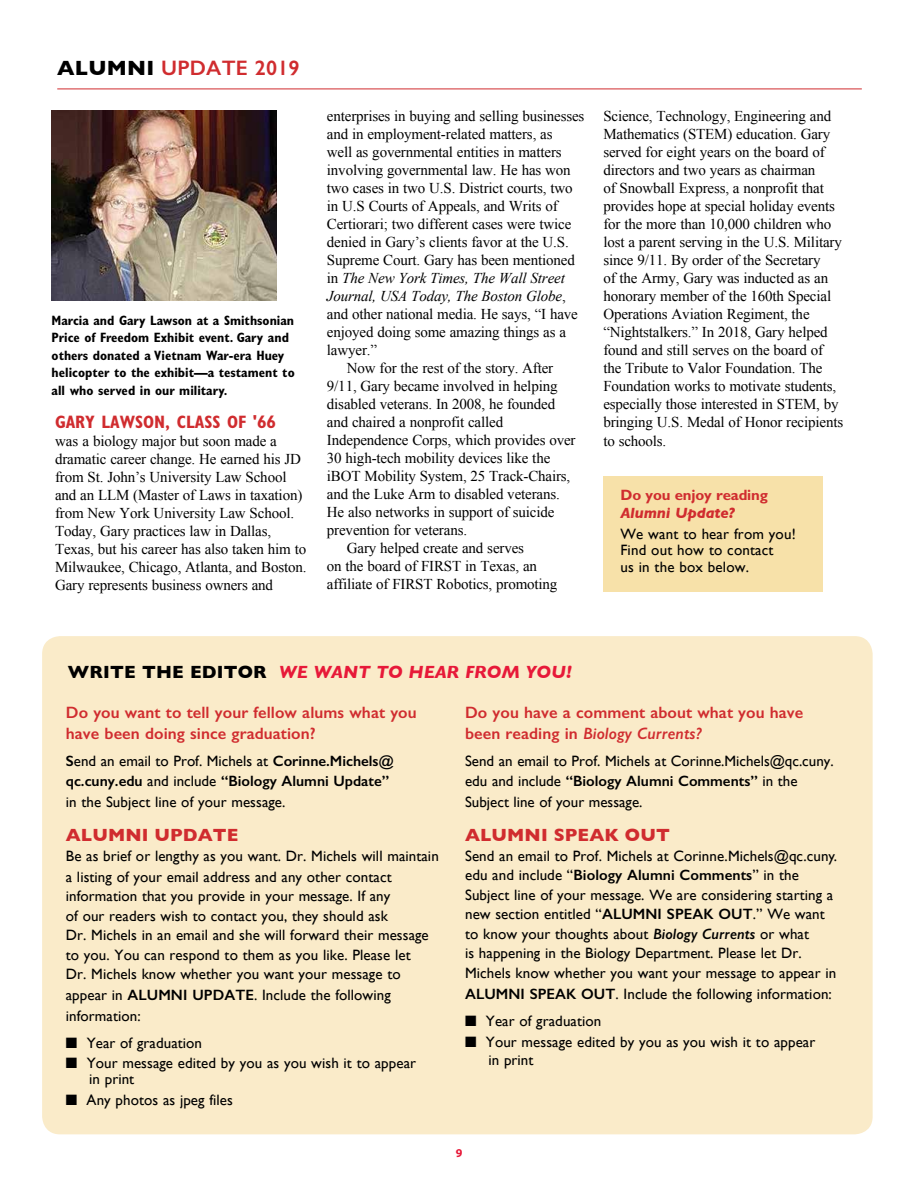
<style>
.page{position:relative;width:918px;height:1188px;background:#fff}
.page>*{position:absolute;margin:0;border:0;box-sizing:border-box;transform-origin:0 0}
.t1{font:600 21px "Gill Sans";letter-spacing:.01em;color:#d02c2f}
.t2{font:italic 700 18px "Gill Sans";color:#e71939}
.t3{font:700 18px "Gill Sans";letter-spacing:.005em;color:#d02c2f}
.t4{font:700 condensed 18px "Gill Sans Std";color:#d02c2f}
.t5{font:600 16.5px/21px "Gill Sans";letter-spacing:.005em;color:#d02c2f}
.t6{font:italic 700 15.15px "Gill Sans";letter-spacing:-.01em;color:#d02c2f}
.t7{font:15px/18px "Times New Roman";letter-spacing:-.01em;color:#000}
.t8{font:15px/19.5px "Gill Sans";letter-spacing:.005em;color:#000}
.t9{font:600 15px/19.5px "Gill Sans";color:#000}
.t10{font:italic 15px "Times New Roman";letter-spacing:-.01em;color:#000}
.t11{font:700 15px "Gill Sans Std";letter-spacing:-.01em;color:#d02c2f}
.t12{font:700 condensed 13.65px/17.7px "Gill Sans Std";color:#000}
.t13{font:700 12px "Myriad Pro";color:#e71939}
.s1{font-weight:700;color:#000}
.s2{font-style:normal}
.s3{font-style:normal;color:#000}
.s4{font-weight:400}
.s5{font-weight:600}
.s6{font-style:italic}
.s7{font-weight:600;font-style:italic}
</style>
<div class="page">
<hr style="left:57px;top:89px;width:805px;height:1px;background:#d02c2f">
<div style="left:603px;top:477px;width:220px;height:115px;background:#f7e1a9"></div>
<img style="left:52px;top:110px;width:225px;height:190px">
<div style="left:42px;top:636px;width:831px;height:498px;background:#faebc9;border-radius:18px"></div>
<h1 class="t1" style="left:57px;top:55px;width:244px"><span class="s1">ALUMNI</span> UPDATE 2019</h1>
<p class="t12" style="left:52px;top:311px;width:245px">Marcia and Gary Lawson at a Smithsonian Price of Freedom Exhibit event. Gary and others donated a Vietnam War-era Huey helicopter to the exhibit—a testament to all who served in our military.</p>
<p class="t4" style="left:55px;top:411px;width:222px">GARY LAWSON, CLASS OF '66</p>
<p class="t7" style="left:55px;top:432px;width:253px">was a biology major but soon made a dramatic career change. He earned his JD from St. John’s University Law School and an LLM (Master of Laws in taxation) from New York University Law School.<br>Today, Gary practices law in Dallas, Texas, but his career has also taken him to Milwaukee, Chicago, Atlanta, and Boston.<br>Gary represents business owners and</p>
<p class="t7" style="left:327px;top:106px;width:259px">enterprises in buying and selling businesses</p>
<p class="t7" style="left:327px;top:124px;width:227px">and in employment-related matters, as</p>
<p class="t7" style="left:327px;top:142px;width:236px">well as governmental entities in matters</p>
<p class="t7" style="left:327px;top:160px;width:245px">involving governmental law. He has won</p>
<p class="t7" style="left:327px;top:178px;width:247px">two cases in two U.S. District courts, two</p>
<p class="t7" style="left:327px;top:196px;width:232px">in U.S Courts of Appeals, and Writs of</p>
<p class="t7" style="left:327px;top:214px;width:246px">Certiorari; two different cases were twice</p>
<p class="t7" style="left:327px;top:232px;width:243px">denied in Gary’s clients favor at the U.S.</p>
<p class="t7" style="left:327px;top:250px;width:249px">Supreme Court. Gary has been mentioned</p>
<p class="t10" style="left:327px;top:267px;width:239px"><span class="s2">in</span> The New York Times, The Wall Street</p>
<p class="t10" style="left:327px;top:285px;width:240px">Journal, USA Today, The Boston Globe<span class="s2">,</span></p>
<p class="t7" style="left:327px;top:304px;width:252px">and other national media. He says, “I have</p>
<p class="t7" style="left:327px;top:322px;width:241px">enjoyed doing some amazing things as a</p>
<p class="t7" style="left:327px;top:340px;width:52px">lawyer.”</p>
<p class="t7" style="left:347px;top:358px;width:208px">Now for the rest of the story. After</p>
<p class="t7" style="left:327px;top:376px;width:232px">9/11, Gary became involved in helping</p>
<p class="t7" style="left:327px;top:394px;width:230px">disabled veterans. In 2008, he founded</p>
<p class="t7" style="left:327px;top:412px;width:178px">and chaired a nonprofit called</p>
<p class="t7" style="left:327px;top:430px;width:250px">Independence Corps, which provides over</p>
<p class="t7" style="left:327px;top:448px;width:225px">30 high-tech mobility devices like the</p>
<p class="t7" style="left:327px;top:466px;width:245px">iBOT Mobility System, 25 Track-Chairs,</p>
<p class="t7" style="left:327px;top:484px;width:234px">and the Luke Arm to disabled veterans.</p>
<p class="t7" style="left:327px;top:502px;width:229px">He also networks in support of suicide</p>
<p class="t7" style="left:327px;top:520px;width:142px">prevention for veterans.</p>
<p class="t7" style="left:347px;top:538px;width:179px">Gary helped create and serves</p>
<p class="t7" style="left:327px;top:556px;width:212px">on the board of FIRST in Texas, an</p>
<p class="t7" style="left:327px;top:574px;width:232px">affiliate of FIRST Robotics, promoting</p>
<p class="t7" style="left:603px;top:107px;width:241px">Science, Technology, Engineering and Mathematics (STEM) education. Gary served for eight years on the board of directors and two years as chairman<br>of Snowball Express, a nonprofit that provides hope at special holiday events for the more than 10,000 children who lost a parent serving in the U.S. Military since 9/11. By order of the Secretary<br>of the Army, Gary was inducted as an honorary member of the 160th Special Operations Aviation Regiment, the “Nightstalkers.” In 2018, Gary helped found and still serves on the board of the Tribute to Valor Foundation. The Foundation works to motivate students, especially those interested in STEM, by bringing U.S. Medal of Honor recipients to schools.</p>
<p class="t11" style="left:620px;top:486px;width:149px">Do you enjoy reading</p>
<p class="t6" style="left:620px;top:504px;width:116px">Alumni Update?</p>
<p class="t8" style="left:620px;top:525px;width:177px;line-height:16.5px">We want to hear from you!<br>Find out how to contact<br>us in the box below.</p>
<p class="t2" style="left:68px;top:661px;width:506px"><span class="s3">WRITE THE EDITOR</span> WE WANT TO HEAR FROM YOU!</p>
<p class="t5" style="left:66px;top:702px;width:352px">Do you want to tell your fellow alums what you have been doing since graduation?</p>
<p class="t9" style="left:66px;top:751px;width:329px">S<span class="s4">end an email to Prof. Michels at</span> Corinne.Michels@ qc.cuny.edu <span class="s4">and include</span> “Biology Alumni Update”</p>
<p class="t8" style="left:66px;top:792px;width:221px">in the Subject line of your message.</p>
<p class="t3" style="left:66px;top:821px;width:174px">ALUMNI UPDATE</p>
<p class="t8" style="left:66px;top:845px;width:374px;line-height:21px">Be as brief or lengthy as you want. Dr. Michels will maintain a listing of your email address and any other contact</p>
<p class="t8" style="left:66px;top:886px;width:364px">information that you provide in your message. If any<br>of our readers wish to contact you, they should ask<br>Dr. Michels in an email and she will forward their message to you. You can respond to them as you like. Please let Dr. Michels know whether you want your message to</p>
<p class="t8" style="left:66px;top:984px;width:326px;line-height:21px">appear in <span class="s5">ALUMNI UPDATE</span>. Include the following information:</p>
<p class="t8" style="left:66px;top:1033px;width:138px">■ Year of graduation</p>
<p class="t8" style="left:89px;top:1054px;width:328px;line-height:16.5px;text-indent:-23px">■ Your message edited by you as you wish it to appear in print</p>
<p class="t8" style="left:66px;top:1090px;width:169px">■ Any photos as jpeg files</p>
<p class="t5" style="left:465px;top:702px;width:340px">Do you have a comment about what you have been reading in <span class="s6">Biology Currents?</span></p>
<p class="t8" style="left:465px;top:751px;width:370px">Send an email to Prof. Michels at Corinne.Michels@qc.cuny. edu and include <span class="s5">“Biology Alumni Comments”</span> in the</p>
<p class="t8" style="left:465px;top:792px;width:179px">Subject line of your message.</p>
<p class="t3" style="left:465px;top:821px;width:206px">ALUMNI SPEAK OUT</p>
<p class="t8" style="left:465px;top:846px;width:374px">Send an email to Prof. Michels at Corinne.Michels@qc.cuny. edu and include “<span class="s5">Biology Alumni Comments</span>” in the Subject line of your message. We are considering starting a new section entitled “<span class="s5">ALUMNI SPEAK OUT</span>.” We want to know your thoughts about <span class="s7">Biology Currents</span> or what<br>is happening in the Biology Department. Please let Dr.<br>Michels know whether you want your message to appear in</p>
<p class="t8" style="left:465px;top:984px;width:368px"><span class="s5">ALUMNI SPEAK OUT</span>. Include the following information:</p>
<p class="t8" style="left:465px;top:1011px;width:138px">■ Year of graduation</p>
<p class="t8" style="left:488px;top:1032px;width:328px;line-height:18px;text-indent:-23px">■ Your message edited by you as you wish it to appear in print</p>
<p class="t13" style="left:456px;top:1145px;width:8px">9</p>
</div>
